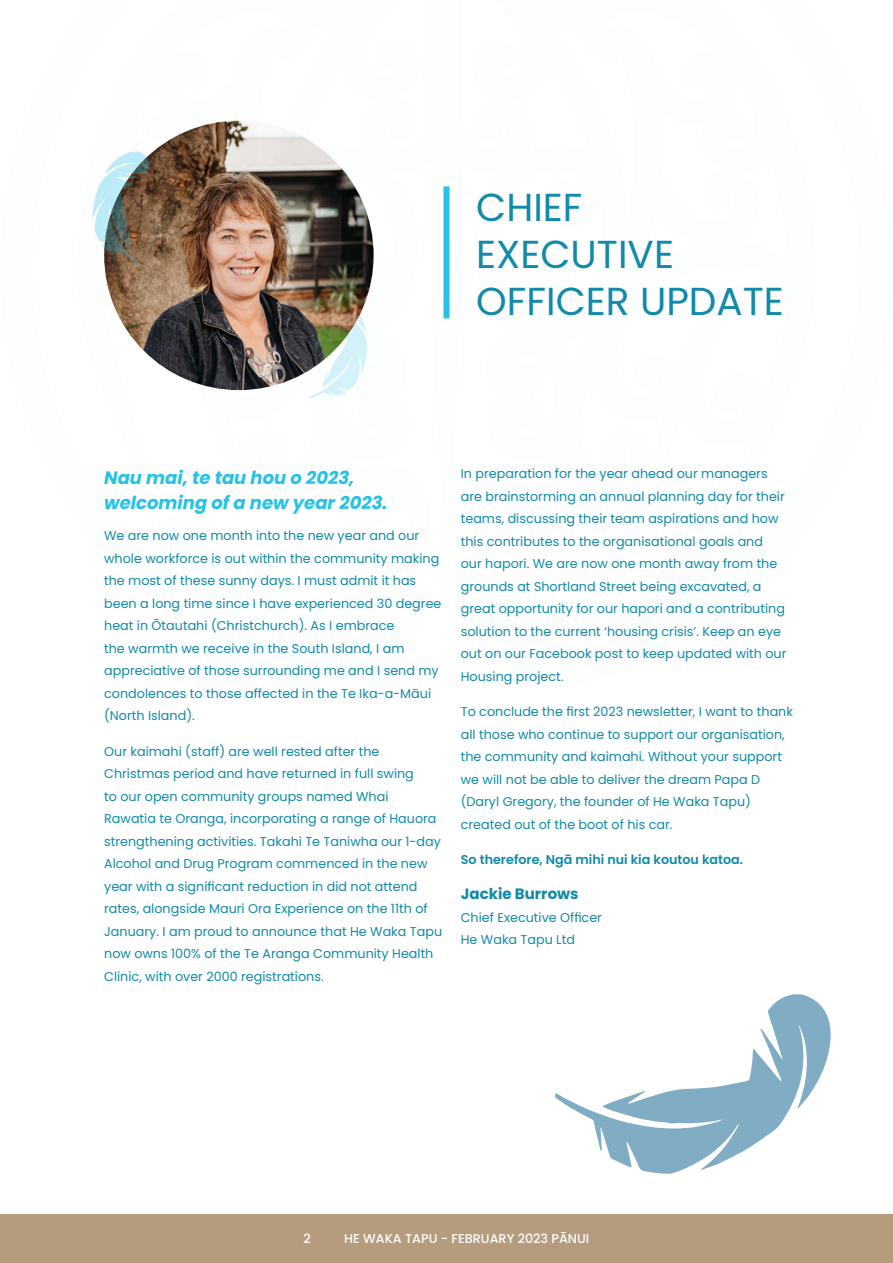
<style>
.page{position:relative;width:893px;height:1263px;background:#fff}
.page>*{position:absolute;margin:0;border:0;box-sizing:border-box;transform-origin:0 0}
.t1{font:39px/46.8px "Poppins";color:#108aa8}
.t2{font:italic 700 18px/25.5px "Poppins";color:#26c2e7}
.t3{font:700 15px "Poppins";color:#108aa8}
.t4{font:12.75px/22.5px "Poppins";color:#108aa8}
.t5{font:600 12.75px "Poppins";color:#108aa8}
.t6{font:500 12.75px "Poppins";color:#fff}
</style>
<div class="page">
<div style="left:0;top:1214px;width:893px;height:49px;background:#b59c7d"></div>
<svg style="left:555px;top:994px;width:276px;height:180px"></svg>
<img style="left:92px;top:120px;width:358px;height:279px">
<h1 class="t1" style="left:476px;top:184px;width:309px">CHIEF<br>EXECUTIVE<br>OFFICER UPDATE</h1>
<h2 class="t2" style="left:104px;top:465px;width:285px">Nau mai, te tau hou o 2023, welcoming of a new year 2023.</h2>
<p class="t4" style="left:104px;top:525px;width:339px">We are now one month into the new year and our whole workforce is out within the community making the most of these sunny days. I must admit it has been a long time since I have experienced 30 degree heat in Ōtautahi (Christchurch). As I embrace<br>the warmth we receive in the South Island, I am appreciative of those surrounding me and I send my condolences to those affected in the Te Ika-a-Māui (North Island).</p>
<p class="t4" style="left:104px;top:740px;width:339px">Our kaimahi (staff) are well rested after the Christmas period and have returned in full swing<br>to our open community groups named Whai Rawatia te Oranga, incorporating a range of Hauora strengthening activities. Takahi Te Taniwha our 1-day Alcohol and Drug Program commenced in the new year with a significant reduction in did not attend rates, alongside Mauri Ora Experience on the 11th of January. I am proud to announce that He Waka Tapu now owns 100% of the Te Aranga Community Health Clinic, with over 2000 registrations.</p>
<p class="t4" style="left:461px;top:463px;width:327px">In preparation for the year ahead our managers are brainstorming an annual planning day for their teams, discussing their team aspirations and how this contributes to the organisational goals and our hapori. We are now one month away from the grounds at Shortland Street being excavated, a great opportunity for our hapori and a contributing solution to the current ‘housing crisis’. Keep an eye out on our Facebook post to keep updated with our Housing project.</p>
<p class="t4" style="left:461px;top:700px;width:334px">To conclude the first 2023 newsletter, I want to thank all those who continue to support our organisation, the community and kaimahi. Without your support we will not be able to deliver the dream Papa D (Daryl Gregory, the founder of He Waka Tapu) created out of the boot of his car.</p>
<p class="t5" style="left:461px;top:852px;width:284px">So therefore, Ngā mihi nui kia koutou katoa.</p>
<p class="t3" style="left:461px;top:885px;width:119px">Jackie Burrows</p>
<p class="t4" style="left:461px;top:906px;width:143px">Chief Executive Officer<br>He Waka Tapu Ltd</p>
<p class="t6" style="left:304px;top:1231px;width:9px">2</p>
<p class="t6" style="left:344px;top:1231px;width:247px">HE WAKA TAPU - FEBRUARY 2023 PĀNUI</p>
</div>
